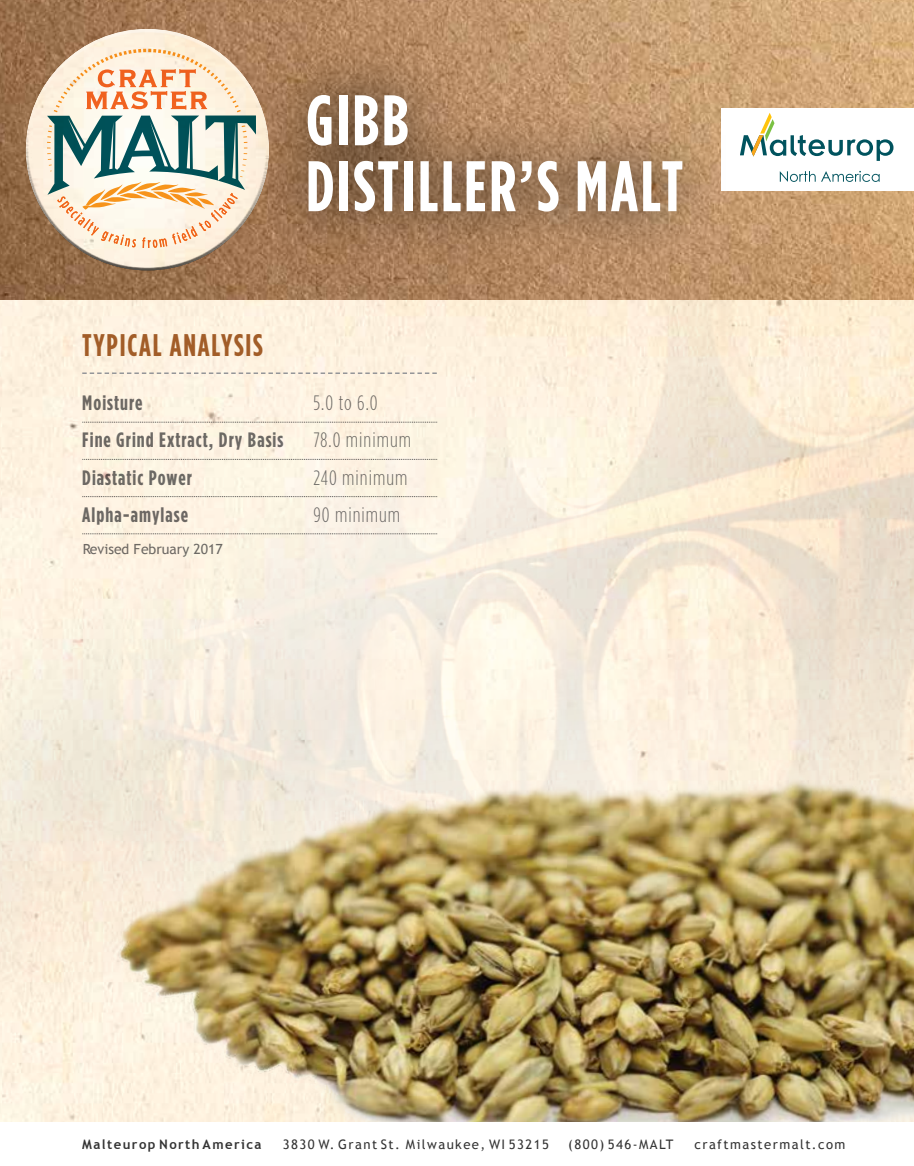
<style>
.page{position:relative;width:914px;height:1166px;background:#fff}
.page>*{position:absolute;margin:0;border:0;box-sizing:border-box;transform-origin:0 0}
.t1{font:700 71.4px/66px "Gotham Condensed";letter-spacing:.04em;color:#fff;scale:.95 1}
.t2{font:700 31.32px "Gotham Condensed";letter-spacing:.06em;color:#a25d28;scale:.95 1}
.t3{font:700 condensed 20.82px "Gotham HTF";letter-spacing:.05em;color:#6d6e71}
.t4{font:300 condensed 20.82px "Gotham HTF";letter-spacing:.05em;color:#6d6e71}
.t5{font:14px "Trebuchet MS";color:#6d6e71}
.t6{font:13.12px "Trebuchet MS";letter-spacing:.11em;color:#000}
.t7{font:700 13.12px "Trebuchet MS";letter-spacing:.11em;color:#000}
</style>
<div class="page">
<img style="left:0;top:299px;width:914px;height:443px">
<svg style="left:82px;top:422px;width:355px;height:1px"></svg>
<svg style="left:82px;top:459px;width:355px;height:1px"></svg>
<svg style="left:82px;top:496px;width:355px;height:1px"></svg>
<svg style="left:82px;top:533px;width:355px;height:1px"></svg>
<svg style="left:0;top:0;width:914px;height:299px"></svg>
<div style="left:25px;top:27px;width:245px;height:133px;background:#fff;opacity:.75"></div>
<div style="left:25px;top:120px;width:245px;height:152px;background:#000;opacity:.75"></div>
<svg style="left:47px;top:49px;width:209px;height:199px"></svg>
<div style="left:721px;top:108px;width:193px;height:83px;background:#fff"></div>
<svg style="left:740px;top:113px;width:153px;height:48px"></svg>
<svg style="left:779px;top:171px;width:36px;height:11px"></svg>
<svg style="left:821px;top:171px;width:58px;height:11px"></svg>
<div style="left:256px;top:43px;width:474px;height:221px;background:#000;opacity:.75"></div>
<img style="left:0;top:742px;width:914px;height:380px">
<h1 class="t1" style="left:306px;top:87px;width:398px">GIBB<br>DISTILLER’S MALT</h1>
<h2 class="t2" style="left:82px;top:326px;width:192px">TYPICAL ANALYSIS</h2>
<h3 class="t3" style="left:82px;top:391px;width:62px">Moisture</h3>
<h3 class="t4" style="left:313px;top:392px;width:66px">5.0 to 6.0</h3>
<h3 class="t3" style="left:82px;top:428px;width:203px">Fine Grind Extract, Dry Basis</h3>
<h3 class="t4" style="left:313px;top:429px;width:99px">78.0 minimum</h3>
<h3 class="t3" style="left:82px;top:465px;width:111px">Diastatic Power</h3>
<h3 class="t4" style="left:313px;top:466px;width:96px">240 minimum</h3>
<h3 class="t3" style="left:82px;top:502px;width:107px">Alpha-amylase</h3>
<h3 class="t4" style="left:313px;top:503px;width:88px">90 minimum</h3>
<p class="t5" style="left:82px;top:541px;width:142px">Revised February 2017</p>
<p class="t7" style="left:82px;top:1135px;width:181px">Malteurop North America</p>
<p class="t6" style="left:283px;top:1136px;width:267px">3830 W. Grant St. Milwaukee, WI 53215</p>
<p class="t6" style="left:568px;top:1136px;width:107px">(800) 546-MALT</p>
<p class="t6" style="left:694px;top:1136px;width:152px">craftmastermalt.com</p>
</div>
